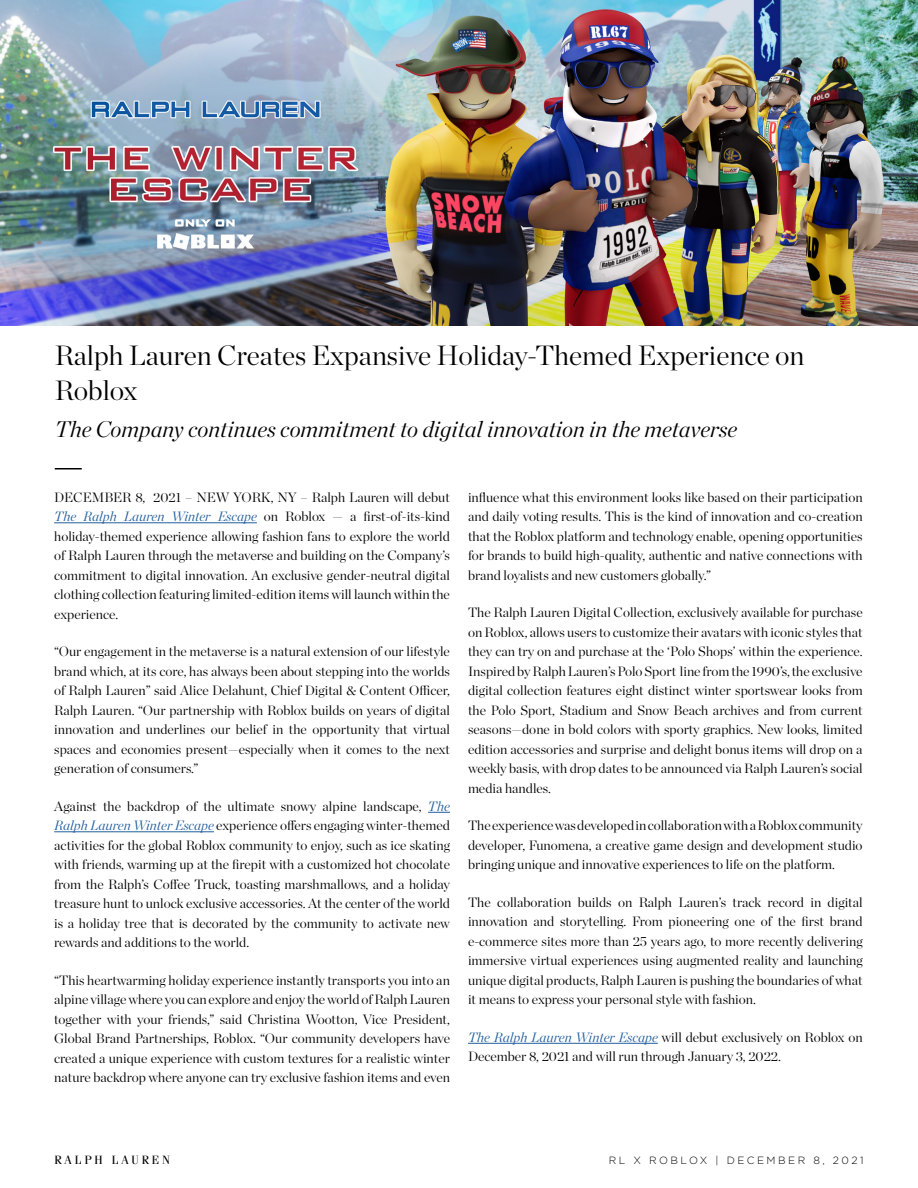
<style>
.page{position:relative;width:918px;height:1188px;background:#fff}
.page>*{position:absolute;margin:0;border:0;box-sizing:border-box;transform-origin:0 0}
.t1{font:300 27.75px/34.5px "Chronicle Display";color:#000}
.t2{font:italic 300 22.5px "Chronicle Display";color:#000}
.t3{font:300 13.5px/19.5px "Chronicle Display";color:#000;text-align:justify}
.t4{font:12px "Fenice Std";letter-spacing:.235em;color:#000}
.t5{font:300 10.5px "Gotham";letter-spacing:.235em;color:#000}
.s1{font-style:italic;color:#215e9e}
</style>
<div class="page">
<hr style="left:54px;top:522px;width:203px;height:1px;background:#215e9e">
<svg style="left:428px;top:812px;width:22px;height:1px"></svg>
<hr style="left:54px;top:831px;width:160px;height:1px;background:#215e9e">
<hr style="left:468px;top:1043px;width:190px;height:1px;background:#215e9e">
<img style="left:0;top:0;width:918px;height:326px">
<hr style="left:55px;top:468px;width:27px;height:2px;background:#000">
<h1 class="t1" style="left:55px;top:336px;width:751px">Ralph Lauren Creates Expansive Holiday-Themed Experience on<br>Roblox</h1>
<h2 class="t2" style="left:55px;top:412px;width:684px">The Company continues commitment to digital innovation in the metaverse</h2>
<p class="t3" style="left:54px;top:486px;width:397px">DECEMBER 8, 2021 – NEW YORK, NY – Ralph Lauren will debut <span class="s1">The Ralph Lauren Winter Escape</span> on Roblox — a first-of-its-kind holiday-themed experience allowing fashion fans to explore the world of Ralph Lauren through the metaverse and building on the Company’s commitment to digital innovation. An exclusive gender-neutral digital clothing collection featuring limited-edition items will launch within the experience.</p>
<p class="t3" style="left:54px;top:641px;width:397px">“Our engagement in the metaverse is a natural extension of our lifestyle brand which, at its core, has always been about stepping into the worlds of Ralph Lauren” said Alice Delahunt, Chief Digital &amp; Content Officer, Ralph Lauren. “Our partnership with Roblox builds on years of digital innovation and underlines our belief in the opportunity that virtual spaces and economies present—especially when it comes to the next generation of consumers.”</p>
<p class="t3" style="left:54px;top:795px;width:397px">Against the backdrop of the ultimate snowy alpine landscape, <span class="s1">The Ralph Lauren Winter Escape</span> experience offers engaging winter-themed activities for the global Roblox community to enjoy, such as ice skating with friends, warming up at the firepit with a customized hot chocolate from the Ralph’s Coffee Truck, toasting marshmallows, and a holiday treasure hunt to unlock exclusive accessories. At the center of the world is a holiday tree that is decorated by the community to activate new rewards and additions to the world.</p>
<p class="t3" style="left:54px;top:969px;width:397px">“This heartwarming holiday experience instantly transports you into an alpine village where you can explore and enjoy the world of Ralph Lauren together with your friends,” said Christina Wootton, Vice President, Global Brand Partnerships, Roblox. “Our community developers have created a unique experience with custom textures for a realistic winter nature backdrop where anyone can try exclusive fashion items and even</p>
<p class="t3" style="left:468px;top:486px;width:396px">influence what this environment looks like based on their participation and daily voting results. This is the kind of innovation and co-creation that the Roblox platform and technology enable, opening opportunities for brands to build high-quality, authentic and native connections with brand loyalists and new customers globally.”</p>
<p class="t3" style="left:468px;top:602px;width:396px">The Ralph Lauren Digital Collection, exclusively available for purchase on Roblox, allows users to customize their avatars with iconic styles that they can try on and purchase at the ‘Polo Shops’ within the experience.<br>Inspired by Ralph Lauren’s Polo Sport line from the 1990’s, the exclusive digital collection features eight distinct winter sportswear looks from the Polo Sport, Stadium and Snow Beach archives and from current seasons—done in bold colors with sporty graphics. New looks, limited edition accessories and surprise and delight bonus items will drop on a weekly basis, with drop dates to be announced via Ralph Lauren’s social media handles.</p>
<p class="t3" style="left:468px;top:815px;width:396px">The experience was developed in collaboration with a Roblox community developer, Funomena, a creative game design and development studio bringing unique and innovative experiences to life on the platform.</p>
<p class="t3" style="left:468px;top:891px;width:396px">The collaboration builds on Ralph Lauren’s track record in digital innovation and storytelling. From pioneering one of the first brand e-commerce sites more than 25 years ago, to more recently delivering immersive virtual experiences using augmented reality and launching unique digital products, Ralph Lauren is pushing the boundaries of what it means to express your personal style with fashion.</p>
<p class="t3" style="left:468px;top:1026px;width:396px"><span class="s1">The Ralph Lauren Winter Escape</span> will debut exclusively on Roblox on<br>December 8, 2021 and will run through January 3, 2022.</p>
<p class="t4" style="left:54px;top:1153px;width:117px">RALPH LAUREN</p>
<p class="t5" style="left:609px;top:1154px;width:256px">RL X ROBLOX | DECEMBER 8, 2021</p>
</div>
